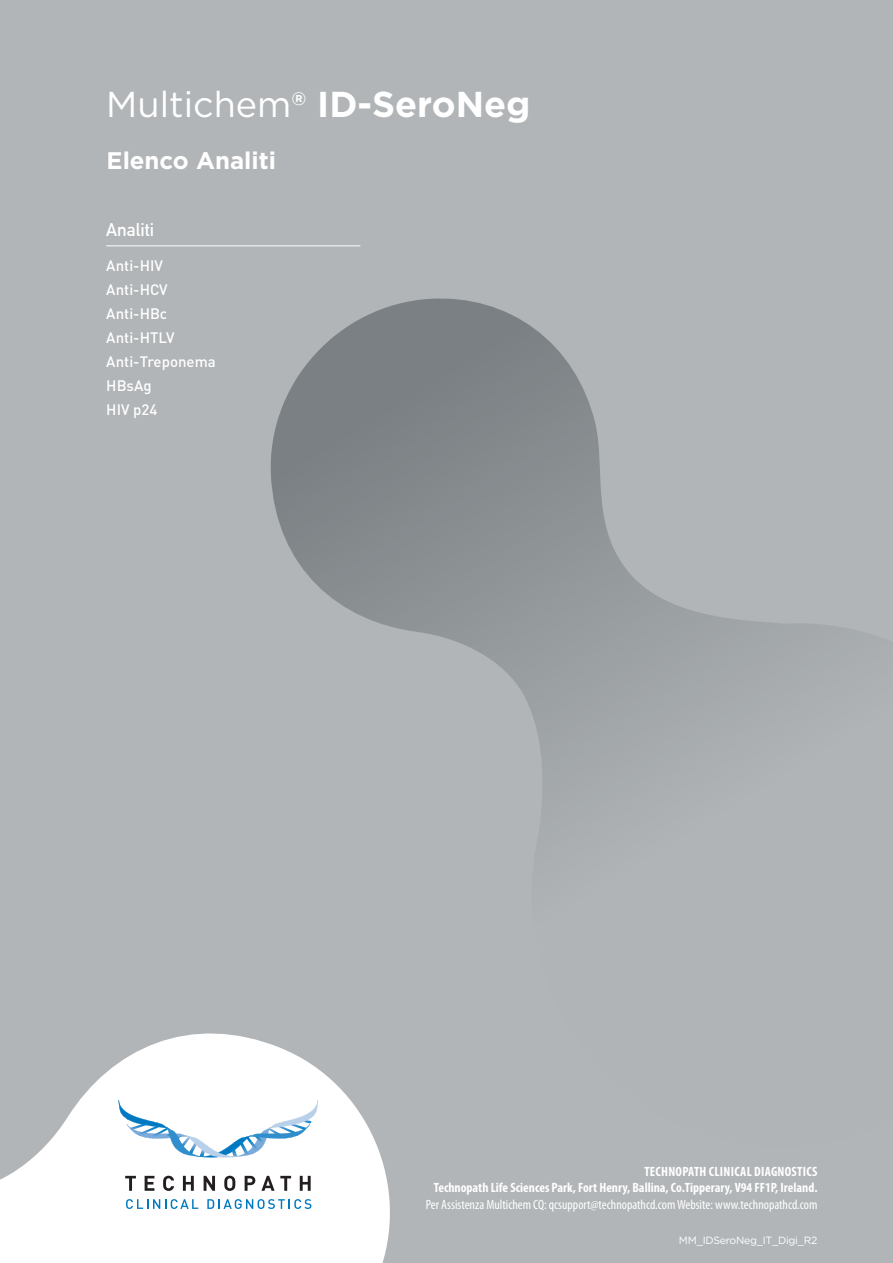
<style>
.page{position:relative;width:893px;height:1263px;background:#b1b5b7}
.page>*{position:absolute;margin:0;border:0;box-sizing:border-box;transform-origin:0 0}
.Back_Page_Title{font:700 36px "Gotham";color:#fff}
.Back_Page_Title-2{font:700 24px "Gotham";color:#fff}
.Back_Listing_H{font:700 18px "DIN Alternate";color:#fff}
.Back_Listing_P{font:500 15px "DIN Pro";color:#fff}
.t1{font:700 condensed 13.5px/16.5px "Myriad Pro";color:#fff;text-align:right}
.t2{font:condensed 13.5px "Myriad Pro";color:#fff}
.Product_Name{font:10.5px "Gotham";letter-spacing:-.025em;color:#fff}
.s1{font-weight:400}
</style>
<div class="page">
<svg style="left:270px;top:298px;width:582px;height:523px"></svg>
<svg style="left:0;top:1033px;width:390px;height:230px;fill:#fff"></svg>
<svg style="left:125px;top:1176px;width:11px;height:15px"></svg>
<svg style="left:145px;top:1176px;width:9px;height:15px"></svg>
<svg style="left:163px;top:1176px;width:11px;height:15px"></svg>
<svg style="left:183px;top:1176px;width:11px;height:15px"></svg>
<svg style="left:204px;top:1176px;width:11px;height:15px"></svg>
<svg style="left:224px;top:1176px;width:11px;height:15px"></svg>
<svg style="left:245px;top:1176px;width:10px;height:15px"></svg>
<svg style="left:261px;top:1176px;width:30px;height:15px"></svg>
<svg style="left:300px;top:1176px;width:11px;height:15px"></svg>
<svg style="left:126px;top:1199px;width:72px;height:10px"></svg>
<svg style="left:207px;top:1199px;width:104px;height:10px"></svg>
<svg style="left:119px;top:1100px;width:199px;height:57px;background:#deecf6"></svg>
<hr style="left:106px;top:245px;width:254px;height:1px;background:#fff">
<p class="Back_Page_Title" style="left:106px;top:84px;width:426px"><span class="s1">Multichem</span><sup>®</sup> ID-SeroNeg</p>
<p class="Back_Page_Title-2" style="left:107px;top:147px;width:171px">Elenco Analiti</p>
<p class="Back_Listing_H" style="left:106px;top:216px;width:49px">Analiti</p>
<p class="Back_Listing_P" style="left:106px;top:255px;width:58px">Anti-HIV</p>
<p class="Back_Listing_P" style="left:106px;top:279px;width:63px">Anti-HCV</p>
<p class="Back_Listing_P" style="left:106px;top:303px;width:62px">Anti-HBc</p>
<p class="Back_Listing_P" style="left:106px;top:327px;width:70px">Anti-HTLV</p>
<p class="Back_Listing_P" style="left:106px;top:351px;width:111px">Anti-Treponema</p>
<p class="Back_Listing_P" style="left:106px;top:375px;width:47px">HBsAg</p>
<p class="Back_Listing_P" style="left:106px;top:399px;width:53px">HIV p24</p>
<p class="t1" style="left:434px;top:1163px;width:385px">TECHNOPATH CLINICAL DIAGNOSTICS<br>Technopath Life Sciences Park, Fort Henry, Ballina, Co.Tipperary, V94 FF1P, Ireland.</p>
<p class="t2" style="left:426px;top:1196px;width:393px">Per Assistenza Multichem CQ: qcsupport@technopathcd.com Website: www.technopathcd.com</p>
<p class="Product_Name" style="left:679px;top:1234px;width:140px">MM_IDSeroNeg_IT_Digi_R2</p>
</div>
